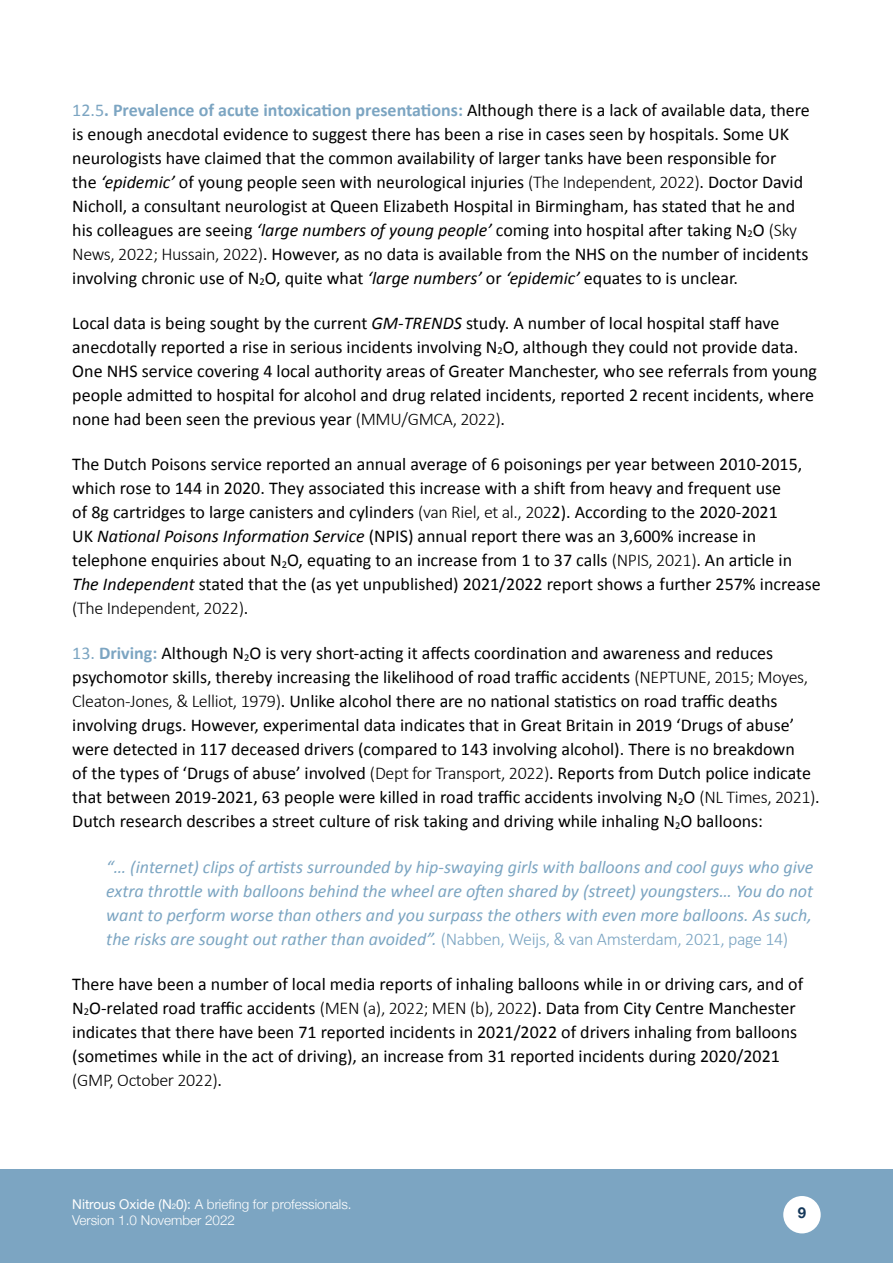
<style>
.page{position:relative;width:893px;height:1263px;background:#fff}
.page>*{position:absolute;margin:0;border:0;box-sizing:border-box;transform-origin:0 0}
.t1{font:18px/24px "Calibri";color:#000}
.t2{font:italic 18px/24px "Calibri";color:#7ca5c2;text-align:justify}
.t3{font:700 15px "Helvetica Neue";color:#143759}
.t4{font:300 13.5px/16.2px "Helvetica Neue";color:#fff}
.s1{color:#7ca5c2}
.s2{font-weight:700;color:#7ca5c2}
.s3{font-style:italic}
.s4{font-weight:300}
.s5{font-weight:300;font-style:normal}
.s6{font-weight:400}
.s7{font-weight:400;font-size:7.8px}
</style>
<div class="page">
<div style="left:0;top:1169px;width:893px;height:94px;background:#7ca5c2"></div>
<div style="left:783px;top:1196px;width:38px;height:37px;background:#fff;border-radius:50%"></div>
<p class="t1" style="left:72px;top:98px;width:739px"><span class="s1">12.5</span><span class="s2">. Prevalence of acute intoxication presentations:</span> Although there is a lack of available data, there is enough anecdotal evidence to suggest there has been a rise in cases seen by hospitals. Some UK neurologists have claimed that the common availability of larger tanks have been responsible for<br>the <span class="s3">‘epidemic’</span> of young people seen with neurological injuries <span class="s4">(The Independent, 2022)</span>. Doctor David Nicholl, a consultant neurologist at Queen Elizabeth Hospital in Birmingham, has stated that he and his colleagues are seeing <span class="s3">‘large numbers of young people’</span> coming into hospital after taking N<sub>2</sub>O <span class="s4">(Sky News, 2022; Hussain, 2022)</span>. However, as no data is available from the NHS on the number of incidents involving chronic use of N<sub>2</sub>O, quite what <span class="s3">‘large numbers’</span> or <span class="s3">‘epidemic’</span> equates to is unclear.</p>
<p class="t1" style="left:72px;top:311px;width:746px">Local data is being sought by the current <span class="s3">GM-TRENDS</span> study. A number of local hospital staff have anecdotally reported a rise in serious incidents involving N<sub>2</sub>O, although they could not provide data.<br>One NHS service covering 4 local authority areas of Greater Manchester, who see referrals from young people admitted to hospital for alcohol and drug related incidents, reported 2 recent incidents, where none had been seen the previous year <span class="s4">(MMU/GMCA, 2022)</span>.</p>
<p class="t1" style="left:72px;top:452px;width:750px">The Dutch Poisons service reported an annual average of 6 poisonings per year between 2010-2015, which rose to 144 in 2020. They associated this increase with a shift from heavy and frequent use<br>of 8g cartridges to large canisters and cylinders <span class="s4">(van Riel, et al., 202</span>2). According to the 2020-2021<br>UK <span class="s3">National Poisons Information Service</span> (NPIS) annual report there was an 3,600% increase in telephone enquiries about N<sub>2</sub>O, equating to an increase from 1 to 37 calls <span class="s4">(NPIS, 2021)</span>. An article in <span class="s3">The Independent</span> stated that the (as yet unpublished) 2021/2022 report shows a further 257% increase <span class="s4">(The Independent, 2022)</span>.</p>
<p class="t1" style="left:72px;top:641px;width:749px"><span class="s1">13.</span> <span class="s2">Driving:</span> Although N<sub>2</sub>O is very short-acting it affects coordination and awareness and reduces psychomotor skills, thereby increasing the likelihood of road traffic accidents <span class="s4">(NEPTUNE, 2015; Moyes, Cleaton-Jones, &amp; Lelliot, 1979)</span>. Unlike alcohol there are no national statistics on road traffic deaths involving drugs. However, experimental data indicates that in Great Britain in 2019 ‘Drugs of abuse’ were detected in 117 deceased drivers (compared to 143 involving alcohol). There is no breakdown<br>of the types of ‘Drugs of abuse’ involved <span class="s4">(Dept for Transport, 2022)</span>. Reports from Dutch police indicate that between 2019-2021, 63 people were killed in road traffic accidents involving N<sub>2</sub>O <span class="s4">(NL Times, 2021)</span>.<br>Dutch research describes a street culture of risk taking and driving while inhaling N<sub>2</sub>O balloons:</p>
<p class="t2" style="left:106px;top:854px;width:709px">“… (internet) clips of artists surrounded by hip-swaying girls with balloons and cool guys who give extra throttle with balloons behind the wheel are often shared by (street) youngsters… You do not want to perform worse than others and you surpass the others with even more balloons. As such, the risks are sought out rather than avoided”. <span class="s5">(Nabben, Weijs, &amp; van Amsterdam, 2021, page 14)</span></p>
<p class="t1" style="left:72px;top:972px;width:732px">There have been a number of local media reports of inhaling balloons while in or driving cars, and of N<sub>2</sub>O-related road traffic accidents <span class="s4">(MEN (a), 2022; MEN (b), 2022</span>). Data from City Centre Manchester indicates that there have been 71 reported incidents in 2021/2022 of drivers inhaling from balloons (sometimes while in the act of driving), an increase from 31 reported incidents during 2020/2021 <span class="s4">(GMP, October 2022)</span>.</p>
<p class="t4" style="left:72px;top:1195px;width:281px"><span class="s6">Nitrous Oxide (N</span><span class="s7">2</span><span class="s6">0):</span> A briefing for professionals.<br>Version 1.0 November 2022</p>
<p class="t3" style="left:798px;top:1201px;width:10px">9</p>
</div>
